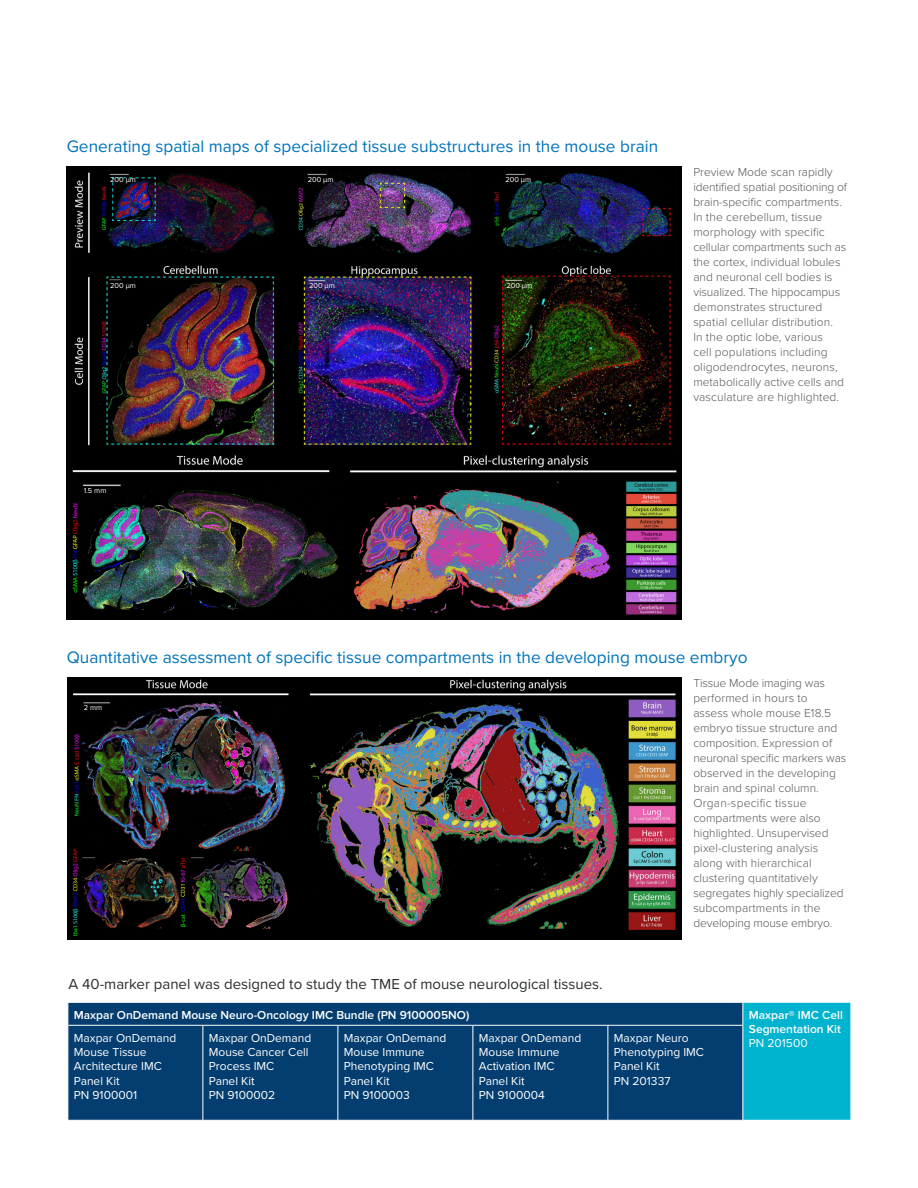
<style>
.page{position:relative;width:918px;height:1188px;background:#fff}
.page>*{position:absolute;margin:0;border:0;box-sizing:border-box;transform-origin:0 0}
.body{font:17.25px "Proxima Nova";color:#0074ba}
.body-2{font:15px "Proxima Nova";color:#2a2e30}
.t1{font:300 12px/15px "Proxima Nova";color:#57585a}
.Header_basis{font:12px/14.4px "Proxima Nova";color:#fff}
.Header_basis-2{font:600 12px/14.4px "Proxima Nova";color:#fff}
.t2{font:7.5px "Proxima Nova";color:#fff}
</style>
<div class="page">
<img style="left:67px;top:167px;width:614px;height:453px">
<div style="left:69px;top:1003px;width:673px;height:117px;background:#043e70"></div>
<div style="left:743px;top:1002px;width:108px;height:118px;background:#00b3ce"></div>
<svg style="left:68px;top:1003px;width:1px;height:22px"></svg>
<hr style="left:743px;top:1002px;width:108px;height:1px;background:#fff">
<svg style="left:742px;top:1003px;width:1px;height:22px"></svg>
<svg style="left:850px;top:1003px;width:1px;height:22px"></svg>
<hr style="left:850px;top:1025px;width:1px;height:95px;background:#fff">
<hr style="left:68px;top:1025px;width:135px;height:1px;background:#fff">
<hr style="left:203px;top:1025px;width:135px;height:1px;background:#fff">
<hr style="left:202px;top:1026px;width:1px;height:94px;background:#fff">
<hr style="left:338px;top:1025px;width:135px;height:1px;background:#fff">
<hr style="left:338px;top:1026px;width:1px;height:94px;background:#fff">
<hr style="left:473px;top:1025px;width:135px;height:1px;background:#fff">
<hr style="left:472px;top:1026px;width:1px;height:94px;background:#fff">
<hr style="left:608px;top:1025px;width:134px;height:1px;background:#fff">
<hr style="left:608px;top:1026px;width:1px;height:94px;background:#fff">
<img style="left:67px;top:677px;width:614px;height:263px">
<div style="left:106px;top:172px;width:40px;height:21px;background:#231f20;opacity:.75"></div>
<div style="left:304px;top:172px;width:40px;height:21px;background:#231f20;opacity:.75"></div>
<div style="left:501px;top:172px;width:40px;height:21px;background:#231f20;opacity:.75"></div>
<p class="body" style="left:67px;top:133px;width:593px">Generating spatial maps of specialized tissue substructures in the mouse brain</p>
<p class="t2" style="left:110px;top:174px;width:27px">200 μm</p>
<p class="t2" style="left:110px;top:279px;width:27px">200 µm</p>
<p class="t2" style="left:84px;top:485px;width:24px">1.5 mm</p>
<p class="t2" style="left:308px;top:174px;width:27px">200 μm</p>
<p class="t2" style="left:505px;top:174px;width:27px">200 μm</p>
<p class="t2" style="left:309px;top:279px;width:27px">200 µm</p>
<p class="t2" style="left:506px;top:279px;width:27px">200 µm</p>
<p class="t1" style="left:693px;top:164px;width:155px">Preview Mode scan rapidly identified spatial positioning of brain-specific compartments.<br>In the cerebellum, tissue morphology with specific cellular compartments such as the cortex, individual lobules and neuronal cell bodies is visualized. The hippocampus demonstrates structured spatial cellular distribution.<br>In the optic lobe, various<br>cell populations including oligodendrocytes, neurons, metabolically active cells and vasculature are highlighted.</p>
<p class="body" style="left:67px;top:645px;width:682px">Quantitative assessment of specific tissue compartments in the developing mouse embryo</p>
<p class="t1" style="left:693px;top:674px;width:154px">Tissue Mode imaging was performed in hours to<br>assess whole mouse E18.5 embryo tissue structure and composition. Expression of neuronal specific markers was observed in the developing brain and spinal column.<br>Organ-specific tissue compartments were also highlighted. Unsupervised pixel-clustering analysis along with hierarchical clustering quantitatively segregates highly specialized subcompartments in the developing mouse embryo.</p>
<p class="t2" style="left:84px;top:702px;width:20px">2 mm</p>
<p class="body-2" style="left:68px;top:973px;width:536px">A 40-marker panel was designed to study the TME of mouse neurological tissues.</p>
<p class="Header_basis-2" style="left:74px;top:1008px;width:397px">Maxpar OnDemand Mouse Neuro-Oncology IMC Bundle (PN 9100005NO)</p>
<p class="Header_basis-2" style="left:749px;top:1008px;width:96px">Maxpar® IMC Cell<br>Segmentation Kit</p>
<p class="Header_basis" style="left:749px;top:1036px;width:60px">PN 201500</p>
<p class="Header_basis" style="left:74px;top:1030px;width:104px">Maxpar OnDemand<br>Mouse Tissue<br>Architecture IMC<br>Panel Kit</p>
<p class="Header_basis" style="left:74px;top:1087px;width:65px">PN 9100001</p>
<p class="Header_basis" style="left:209px;top:1030px;width:104px">Maxpar OnDemand<br>Mouse Cancer Cell<br>Process IMC<br>Panel Kit</p>
<p class="Header_basis" style="left:209px;top:1087px;width:68px">PN 9100002</p>
<p class="Header_basis" style="left:344px;top:1030px;width:104px">Maxpar OnDemand<br>Mouse Immune<br>Phenotyping IMC<br>Panel Kit</p>
<p class="Header_basis" style="left:344px;top:1087px;width:67px">PN 9100003</p>
<p class="Header_basis" style="left:479px;top:1030px;width:104px">Maxpar OnDemand<br>Mouse Immune<br>Activation IMC<br>Panel Kit</p>
<p class="Header_basis" style="left:479px;top:1087px;width:67px">PN 9100004</p>
<p class="Header_basis" style="left:614px;top:1030px;width:92px">Maxpar Neuro<br>Phenotyping IMC<br>Panel Kit</p>
<p class="Header_basis" style="left:614px;top:1073px;width:58px">PN 201337</p>
</div>
